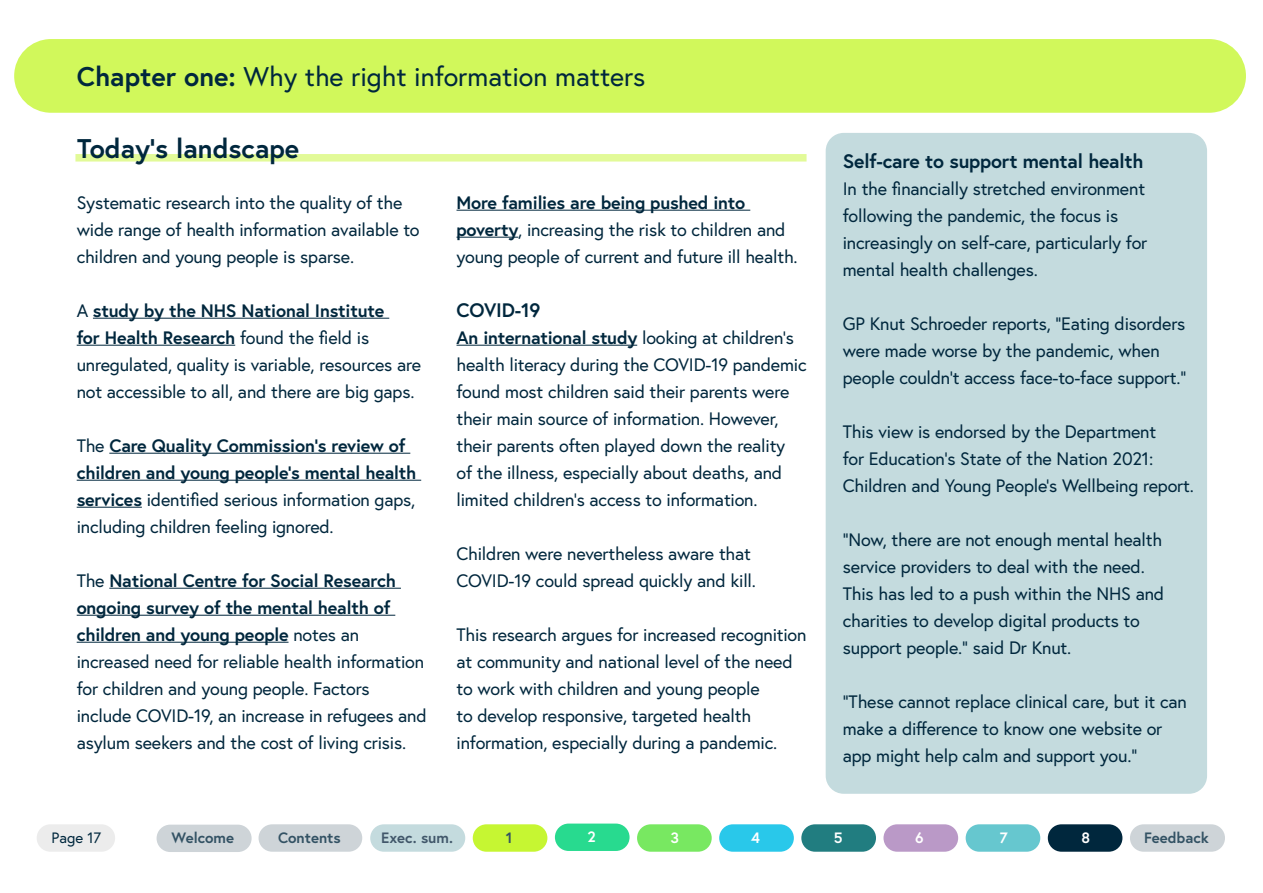
<style>
.page{position:relative;width:1263px;height:893px;background:#fff}
.page>*{position:absolute;margin:0;border:0;box-sizing:border-box;transform-origin:0 0}
.t1{font:27px "Europa";color:#00273d}
.t2{font:700 27px "Europa";color:#00273d}
.t3{font:700 19.5px "Europa";letter-spacing:-.01em;color:#00273d}
.t4{font:18px/27px "Europa";letter-spacing:-.01em;color:#00273d}
.t5{font:700 18px/27px "Europa";letter-spacing:-.01em;color:#00273d}
.t6{font:700 15px "Europa";color:#335264}
.t7{font:700 15px "Europa";color:#41576a}
.t8{font:700 15px "Europa";color:#fff}
.t9{font:15px "Europa";color:#00273d}
.s1{font-weight:700}
.s2{font-weight:400}
</style>
<div class="page">
<div style="left:14px;top:39px;width:1232px;height:74px;background:#d1f85b;border-radius:37px"></div>
<hr style="left:93px;top:318px;width:296px;height:1px;background:#00273d">
<hr style="left:77px;top:345px;width:158px;height:1px;background:#00273d">
<hr style="left:109px;top:453px;width:301px;height:1px;background:#00273d">
<hr style="left:77px;top:480px;width:344px;height:1px;background:#00273d">
<hr style="left:77px;top:507px;width:65px;height:1px;background:#00273d">
<hr style="left:109px;top:588px;width:292px;height:1px;background:#00273d">
<hr style="left:77px;top:615px;width:318px;height:1px;background:#00273d">
<hr style="left:77px;top:642px;width:211px;height:1px;background:#00273d">
<hr style="left:456px;top:210px;width:294px;height:1px;background:#00273d">
<hr style="left:456px;top:237px;width:62px;height:1px;background:#00273d">
<hr style="left:456px;top:345px;width:181px;height:1px;background:#00273d">
<div style="left:75px;top:154px;width:731px;height:8px;background:#e2fa98"></div>
<div style="left:826px;top:133px;width:381px;height:661px;background:#c4dbde;border-radius:18px"></div>
<div style="left:37px;top:824px;width:78px;height:28px;background:#ececec;border-radius:14px"></div>
<div style="left:157px;top:825px;width:95px;height:27px;background:#ced4d8;border-radius:14px"></div>
<div style="left:259px;top:824px;width:103px;height:28px;background:#ced4d8;border-radius:14px"></div>
<div style="left:370px;top:824px;width:95px;height:28px;background:#c4dbde;border-radius:14px"></div>
<div style="left:473px;top:824px;width:74px;height:28px;background:#c6f632;border-radius:14px"></div>
<div style="left:555px;top:824px;width:74px;height:27px;background:#28da8f;border-radius:14px"></div>
<div style="left:637px;top:824px;width:75px;height:28px;background:#78e861;border-radius:14px"></div>
<div style="left:719px;top:824px;width:75px;height:28px;background:#29c8ea;border-radius:14px"></div>
<div style="left:801px;top:824px;width:75px;height:28px;background:#217d80;border-radius:14px"></div>
<div style="left:883px;top:824px;width:75px;height:28px;background:#ba99c7;border-radius:14px"></div>
<div style="left:966px;top:824px;width:74px;height:28px;background:#66c7cf;border-radius:14px"></div>
<div style="left:1048px;top:824px;width:74px;height:28px;background:#00273d;border-radius:14px"></div>
<div style="left:1130px;top:824px;width:95px;height:28px;background:#ced4d8;border-radius:14px"></div>
<h1 class="t1" style="left:77px;top:59px;width:570px"><span class="s1">Chapter one:</span> Why the right information matters</h1>
<h1 class="t2" style="left:77px;top:130px;width:224px">Today’s landscape</h1>
<p class="t4" style="left:77px;top:189px;width:344px">Systematic research into the quality of the wide range of health information available to children and young people is sparse.</p>
<p class="t4" style="left:77px;top:297px;width:346px">A <span class="s1">study by the NHS National Institute<br>for Health Research</span> found the field is unregulated, quality is variable, resources are not accessible to all, and there are big gaps.</p>
<p class="t5" style="left:77px;top:431px;width:341px"><span class="s2">The</span> Care Quality Commission’s review of children and young people’s mental health services <span class="s2">identified serious information gaps, including children feeling ignored.</span></p>
<p class="t4" style="left:77px;top:567px;width:352px">The <span class="s1">National Centre for Social Research ongoing survey of the mental health of children and young people</span> notes an increased need for reliable health information for children and young people. Factors include COVID-19, an increase in refugees and asylum seekers and the cost of living crisis.</p>
<p class="t4" style="left:456px;top:189px;width:343px"><span class="s1">More families are being pushed into poverty</span>, increasing the risk to children and young people of current and future ill health.</p>
<p class="t3" style="left:456px;top:297px;width:86px">COVID-19</p>
<p class="t4" style="left:456px;top:324px;width:352px"><span class="s1">An international study</span> looking at children’s health literacy during the COVID-19 pandemic found most children said their parents were their main source of information. However, their parents often played down the reality<br>of the illness, especially about deaths, and limited children’s access to information.</p>
<p class="t4" style="left:456px;top:540px;width:301px">Children were nevertheless aware that<br>COVID-19 could spread quickly and kill.</p>
<p class="t4" style="left:456px;top:621px;width:352px">This research argues for increased recognition at community and national level of the need to work with children and young people<br>to develop responsive, targeted health information, especially during a pandemic.</p>
<p class="t3" style="left:843px;top:148px;width:302px">Self-care to support mental health</p>
<p class="t4" style="left:843px;top:175px;width:306px">In the financially stretched environment following the pandemic, the focus is increasingly on self-care, particularly for mental health challenges.</p>
<p class="t4" style="left:843px;top:310px;width:345px">GP Knut Schroeder reports, “Eating disorders were made worse by the pandemic, when people couldn’t access face-to-face support.”</p>
<p class="t4" style="left:843px;top:418px;width:353px">This view is endorsed by the Department<br>for Education’s State of the Nation 2021:<br>Children and Young People’s Wellbeing report.</p>
<p class="t4" style="left:843px;top:526px;width:323px">“Now, there are not enough mental health service providers to deal with the need.<br>This has led to a push within the NHS and charities to develop digital products to support people.” said Dr Knut.</p>
<p class="t4" style="left:843px;top:688px;width:346px">“These cannot replace clinical care, but it can make a difference to know one website or app might help calm and support you.”</p>
<p class="t9" style="left:51px;top:828px;width:51px">Page 17</p>
<p class="t6" style="left:172px;top:827px;width:64px">Welcome</p>
<p class="t6" style="left:278px;top:827px;width:64px">Contents</p>
<p class="t7" style="left:381px;top:827px;width:73px">Exec. sum.</p>
<p class="t6" style="left:506px;top:827px;width:8px">1</p>
<p class="t8" style="left:587px;top:826px;width:10px">2</p>
<p class="t8" style="left:670px;top:827px;width:10px">3</p>
<p class="t8" style="left:751px;top:827px;width:10px">4</p>
<p class="t8" style="left:834px;top:827px;width:10px">5</p>
<p class="t8" style="left:915px;top:827px;width:10px">6</p>
<p class="t8" style="left:1000px;top:827px;width:9px">7</p>
<p class="t8" style="left:1081px;top:827px;width:10px">8</p>
<p class="t6" style="left:1144px;top:827px;width:66px">Feedback</p>
</div>
